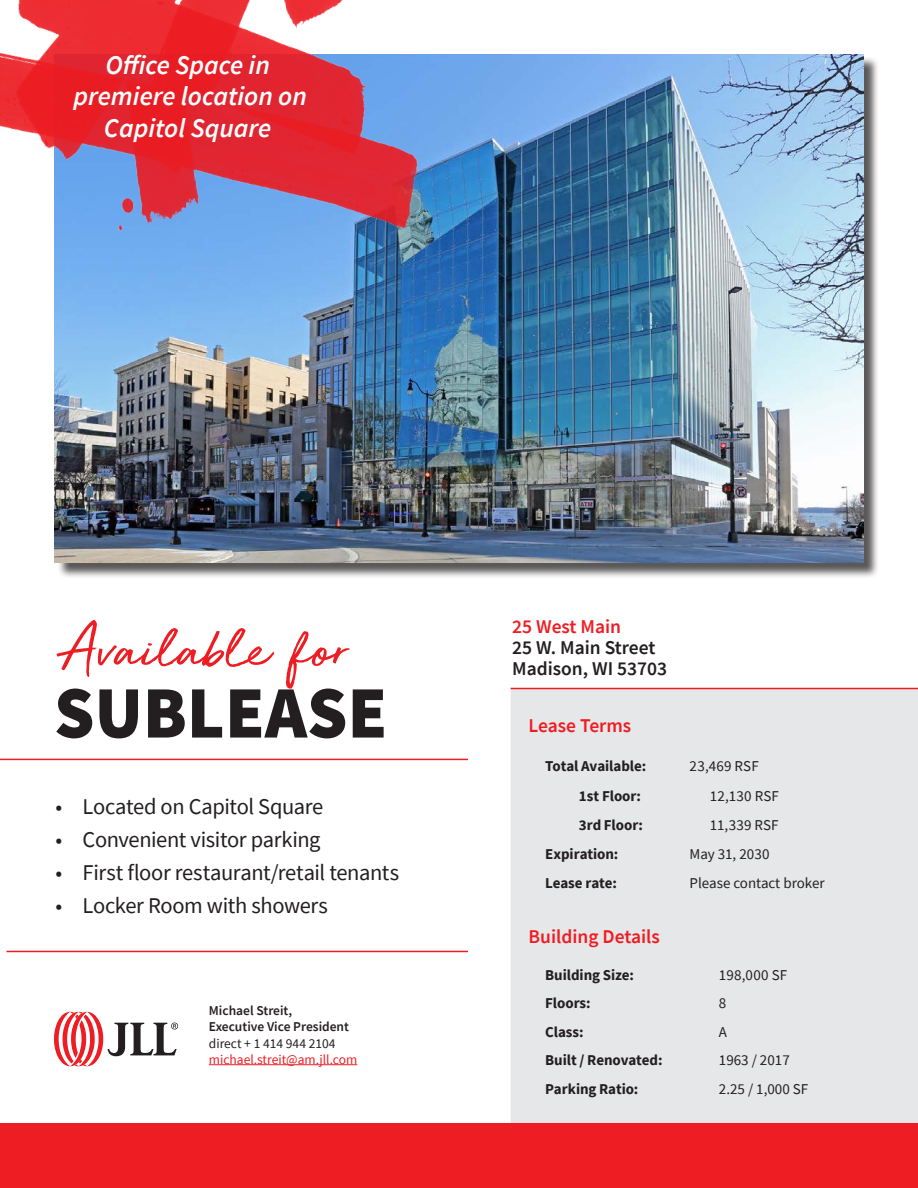
<style>
.page{position:relative;width:918px;height:1188px;background:#fff}
.page>*{position:absolute;margin:0;border:0;box-sizing:border-box;transform-origin:0 0}
.t1{font:900 73.95px "Source Sans Pro";color:#231f20}
.t2{font:65.1px "JLL Hand";color:#ee1d23}
.t3{font:italic 600 27px/31.5px "Source Sans Pro";color:#fff;text-align:center}
.t4{font:22.5px "Source Sans Pro";letter-spacing:-.02em;color:#231f20}
.Property_-_Body_Text{font:600 19.5px "Source Sans Pro";color:#ee1d23}
.Property_-_Body_Text-2{font:600 19.5px "Source Sans Pro";color:#231f20}
.chart_text{font:700 15px "Source Sans Pro";letter-spacing:-.005em;color:#231f20}
.chart_text-2{font:15px "Source Sans Pro";color:#231f20}
.t5{font:600 13.5px "Source Sans Pro";color:#231f20}
.t6{font:13.5px "Source Sans Pro";color:#ee1d23}
.t7{font:13.5px "Source Sans Pro";color:#231f20}
</style>
<div class="page">
<div style="left:57px;top:56px;width:822px;height:523px;background:#231f20;opacity:.75"></div>
<img style="left:55px;top:54px;width:808px;height:508px">
<hr style="left:209px;top:1064px;width:148px;height:1px;background:#ee1d23">
<div style="left:511px;top:689px;width:407px;height:434px;background:#e6e7e9"></div>
<svg style="left:54px;top:1012px;width:124px;height:54px"></svg>
<hr style="left:511px;top:688px;width:407px;height:1px;background:#ee1d23">
<hr style="left:0;top:759px;width:468px;height:1px;background:#ee1d23">
<hr style="left:6px;top:951px;width:462px;height:1px;background:#ee1d23">
<img style="left:0;top:0;width:564px;height:298px">
<div style="left:0;top:1123px;width:918px;height:65px;background:#ee1d23"></div>
<p class="t3" style="left:105px;top:49px;width:166px">Office Space in</p>
<p class="t3" style="left:74px;top:80px;width:235px">premiere location on<br>Capitol Square</p>
<p class="t2" style="left:57px;top:601px;width:294px">Available for</p>
<p class="t1" style="left:54px;top:662px;width:335px">SUBLEASE</p>
<p class="t4" style="left:56px;top:793px;width:269px">• Located on Capitol Square</p>
<p class="t4" style="left:56px;top:826px;width:266px">• Convenient visitor parking</p>
<p class="t4" style="left:56px;top:859px;width:345px">• First floor restaurant/retail tenants</p>
<p class="t4" style="left:56px;top:892px;width:274px">• Locker Room with showers</p>
<p class="t5" style="left:209px;top:1002px;width:85px">Michael Streit,</p>
<p class="t5" style="left:209px;top:1018px;width:142px">Executive Vice President</p>
<p class="t7" style="left:209px;top:1034px;width:128px">direct + 1 414 944 2104</p>
<p class="t6" style="left:209px;top:1051px;width:150px">michael.streit@am.jll.com</p>
<p class="Property_-_Body_Text" style="left:512px;top:614px;width:110px">25 West Main</p>
<p class="Property_-_Body_Text-2" style="left:512px;top:635px;width:145px">25 W. Main Street</p>
<p class="Property_-_Body_Text-2" style="left:512px;top:656px;width:157px">Madison, WI 53703</p>
<p class="Property_-_Body_Text" style="left:529px;top:713px;width:104px">Lease Terms</p>
<p class="chart_text" style="left:545px;top:756px;width:103px">Total Available:</p>
<p class="chart_text-2" style="left:690px;top:757px;width:71px">23,469 RSF</p>
<p class="chart_text" style="left:579px;top:785px;width:64px">1st Floor:</p>
<p class="chart_text-2" style="left:710px;top:786px;width:70px">12,130 RSF</p>
<p class="chart_text" style="left:579px;top:815px;width:66px">3rd Floor:</p>
<p class="chart_text-2" style="left:710px;top:815px;width:70px">11,339 RSF</p>
<p class="chart_text" style="left:545px;top:844px;width:75px">Expiration:</p>
<p class="chart_text-2" style="left:690px;top:844px;width:81px">May 31, 2030</p>
<p class="chart_text" style="left:545px;top:873px;width:73px">Lease rate:</p>
<p class="chart_text-2" style="left:690px;top:874px;width:137px">Please contact broker</p>
<p class="Property_-_Body_Text" style="left:529px;top:923px;width:133px">Building Details</p>
<p class="chart_text" style="left:545px;top:965px;width:90px">Building Size:</p>
<p class="chart_text-2" style="left:719px;top:966px;width:70px">198,000 SF</p>
<p class="chart_text" style="left:545px;top:993px;width:47px">Floors:</p>
<p class="chart_text-2" style="left:719px;top:994px;width:9px">8</p>
<p class="chart_text" style="left:545px;top:1022px;width:40px">Class:</p>
<p class="chart_text-2" style="left:719px;top:1022px;width:10px">A</p>
<p class="chart_text" style="left:545px;top:1050px;width:119px">Built / Renovated:</p>
<p class="chart_text-2" style="left:719px;top:1051px;width:72px">1963 / 2017</p>
<p class="chart_text" style="left:545px;top:1079px;width:95px">Parking Ratio:</p>
<p class="chart_text-2" style="left:719px;top:1079px;width:91px">2.25 / 1,000 SF</p>
</div>
